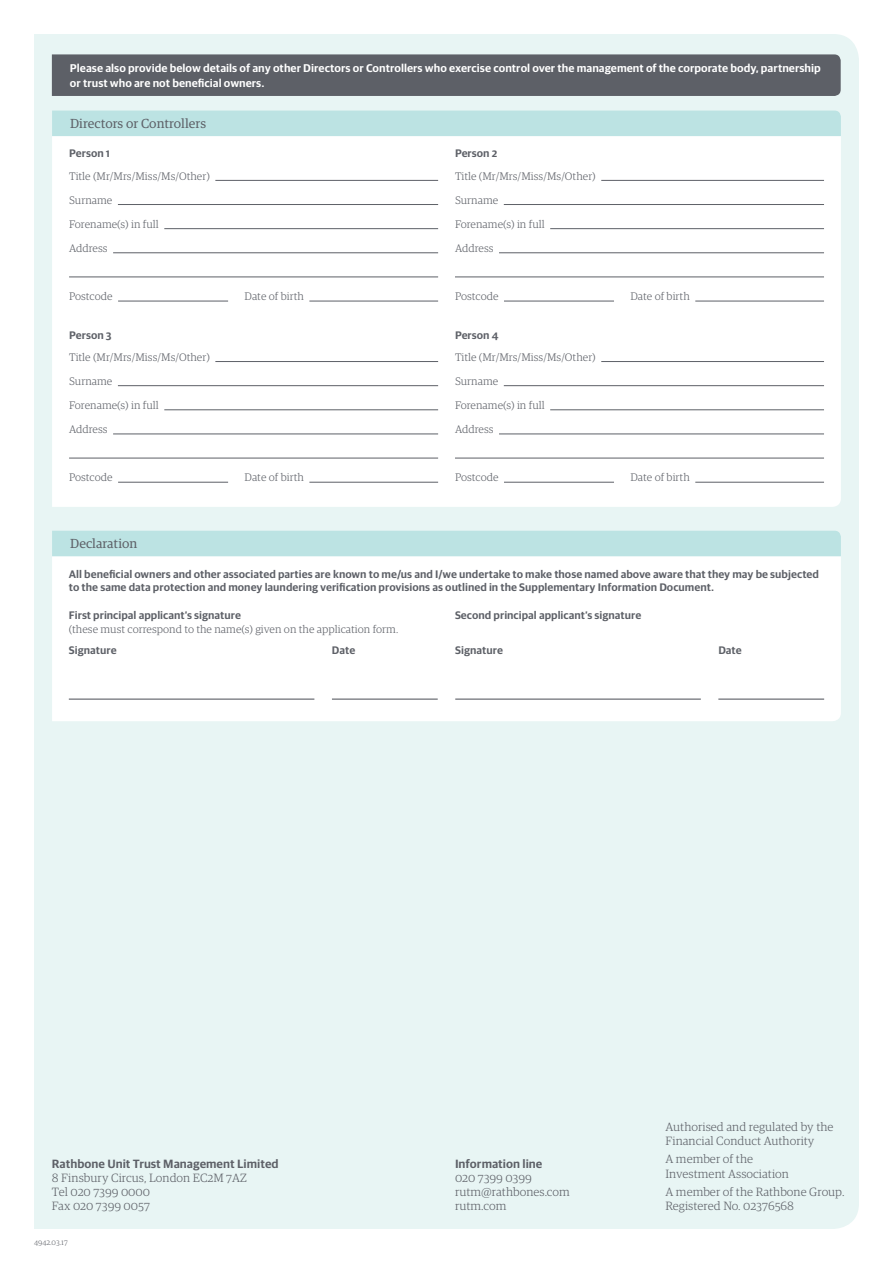
<style>
.page{position:relative;width:893px;height:1263px;background:#fff}
.page>*{position:absolute;margin:0;border:0;box-sizing:border-box;transform-origin:0 0}
.name_of_section{font:13.2px "Guardian RTB Egyp";color:#5d6067}
.Sign_off_text{font:300 12px/14.2px "Guardian RTB Egyp";color:#5d6067}
.Sign_off_Heading{font:600 12px "Guardian RTB Sans";color:#5d6067}
.t1{font:600 11.25px/15px "Guardian RTB Sans";color:#fff}
.t2{font:300 10.95px "Guardian RTB Egyp";color:#5d6067}
.t3{font:600 10.95px/13.5px "Guardian RTB Sans";color:#5d6067}
.Sign_off_text-2{font:300 7.5px "Guardian RTB Egyp";letter-spacing:-.005em;color:#5d6067}
</style>
<div class="page">
<div style="left:34px;top:34px;width:825px;height:1195px;background:#e8f5f4"></div>
<svg style="left:52px;top:136px;width:789px;height:371px"></svg>
<svg style="left:52px;top:556px;width:789px;height:165px"></svg>
<hr style="left:69px;top:698px;width:245px;height:2px;background:#5d6067">
<hr style="left:455px;top:698px;width:246px;height:2px;background:#5d6067">
<hr style="left:332px;top:698px;width:106px;height:2px;background:#5d6067">
<hr style="left:718px;top:698px;width:106px;height:2px;background:#5d6067">
<div style="left:52px;top:111px;width:789px;height:25px;background:#bce3e3"></div>
<div style="left:52px;top:531px;width:789px;height:25px;background:#bce3e3"></div>
<hr style="left:215px;top:180px;width:223px;height:1px;background:#5d6067">
<hr style="left:118px;top:204px;width:320px;height:1px;background:#5d6067">
<hr style="left:164px;top:228px;width:274px;height:1px;background:#5d6067">
<hr style="left:113px;top:253px;width:325px;height:1px;background:#5d6067">
<hr style="left:69px;top:277px;width:369px;height:1px;background:#5d6067">
<hr style="left:118px;top:301px;width:110px;height:1px;background:#5d6067">
<hr style="left:309px;top:301px;width:129px;height:1px;background:#5d6067">
<hr style="left:215px;top:361px;width:223px;height:1px;background:#5d6067">
<hr style="left:118px;top:385px;width:320px;height:1px;background:#5d6067">
<hr style="left:164px;top:409px;width:274px;height:1px;background:#5d6067">
<hr style="left:113px;top:434px;width:325px;height:1px;background:#5d6067">
<hr style="left:69px;top:458px;width:369px;height:1px;background:#5d6067">
<hr style="left:118px;top:482px;width:110px;height:1px;background:#5d6067">
<hr style="left:309px;top:482px;width:129px;height:1px;background:#5d6067">
<hr style="left:601px;top:180px;width:223px;height:1px;background:#5d6067">
<hr style="left:504px;top:204px;width:320px;height:1px;background:#5d6067">
<hr style="left:550px;top:228px;width:274px;height:1px;background:#5d6067">
<hr style="left:499px;top:253px;width:325px;height:1px;background:#5d6067">
<hr style="left:455px;top:277px;width:369px;height:1px;background:#5d6067">
<hr style="left:504px;top:301px;width:110px;height:1px;background:#5d6067">
<hr style="left:695px;top:301px;width:129px;height:1px;background:#5d6067">
<hr style="left:601px;top:361px;width:223px;height:1px;background:#5d6067">
<hr style="left:504px;top:385px;width:320px;height:1px;background:#5d6067">
<hr style="left:550px;top:409px;width:274px;height:1px;background:#5d6067">
<hr style="left:499px;top:434px;width:325px;height:1px;background:#5d6067">
<hr style="left:455px;top:458px;width:369px;height:1px;background:#5d6067">
<hr style="left:504px;top:482px;width:110px;height:1px;background:#5d6067">
<hr style="left:695px;top:482px;width:129px;height:1px;background:#5d6067">
<div style="left:52px;top:54px;width:789px;height:42px;background:#5d6067"></div>
<p class="t1" style="left:70px;top:60px;width:752px">Please also provide below details of any other Directors or Controllers who exercise control over the management of the corporate body, partnership or trust who are not beneficial owners.</p>
<p class="name_of_section" style="left:70px;top:114px;width:138px">Directors or Controllers</p>
<p class="t3" style="left:69px;top:146px;width:42px">Person 1</p>
<p class="t2" style="left:69px;top:168px;width:142px">Title (Mr/Mrs/Miss/Ms/Other)</p>
<p class="t2" style="left:69px;top:193px;width:45px">Surname</p>
<p class="t2" style="left:69px;top:217px;width:91px">Forename(s) in full</p>
<p class="t2" style="left:69px;top:241px;width:40px">Address</p>
<p class="t2" style="left:69px;top:289px;width:45px">Postcode</p>
<p class="t2" style="left:245px;top:289px;width:61px">Date of birth</p>
<p class="t3" style="left:69px;top:327px;width:44px">Person 3</p>
<p class="t2" style="left:69px;top:350px;width:142px">Title (Mr/Mrs/Miss/Ms/Other)</p>
<p class="t2" style="left:69px;top:374px;width:45px">Surname</p>
<p class="t2" style="left:69px;top:398px;width:91px">Forename(s) in full</p>
<p class="t2" style="left:69px;top:422px;width:40px">Address</p>
<p class="t2" style="left:69px;top:470px;width:45px">Postcode</p>
<p class="t2" style="left:245px;top:470px;width:61px">Date of birth</p>
<p class="name_of_section" style="left:70px;top:534px;width:69px">Declaration</p>
<p class="t3" style="left:455px;top:146px;width:44px">Person 2</p>
<p class="t2" style="left:455px;top:168px;width:142px">Title (Mr/Mrs/Miss/Ms/Other)</p>
<p class="t2" style="left:455px;top:193px;width:45px">Surname</p>
<p class="t2" style="left:455px;top:217px;width:91px">Forename(s) in full</p>
<p class="t2" style="left:455px;top:241px;width:40px">Address</p>
<p class="t2" style="left:455px;top:289px;width:45px">Postcode</p>
<p class="t2" style="left:630px;top:289px;width:61px">Date of birth</p>
<p class="t3" style="left:455px;top:327px;width:45px">Person 4</p>
<p class="t2" style="left:455px;top:350px;width:142px">Title (Mr/Mrs/Miss/Ms/Other)</p>
<p class="t2" style="left:455px;top:374px;width:45px">Surname</p>
<p class="t2" style="left:455px;top:398px;width:91px">Forename(s) in full</p>
<p class="t2" style="left:455px;top:422px;width:40px">Address</p>
<p class="t2" style="left:455px;top:470px;width:45px">Postcode</p>
<p class="t2" style="left:630px;top:470px;width:61px">Date of birth</p>
<p class="t3" style="left:69px;top:566px;width:752px">All beneficial owners and other associated parties are known to me/us and I/we undertake to make those named above aware that they may be subjected to the same data protection and money laundering verification provisions as outlined in the Supplementary Information Document.</p>
<p class="t3" style="left:69px;top:608px;width:174px">First principal applicant’s signature</p>
<p class="t2" style="left:69px;top:621px;width:331px">(these must correspond to the name(s) given on the application form.</p>
<p class="t3" style="left:455px;top:608px;width:188px">Second principal applicant’s signature</p>
<p class="t3" style="left:69px;top:643px;width:49px">Signature</p>
<p class="t3" style="left:332px;top:643px;width:25px">Date</p>
<p class="t3" style="left:455px;top:643px;width:49px">Signature</p>
<p class="t3" style="left:718px;top:643px;width:25px">Date</p>
<p class="Sign_off_Heading" style="left:52px;top:1154px;width:228px">Rathbone Unit Trust Management Limited</p>
<p class="Sign_off_text" style="left:52px;top:1170px;width:196px">8 Finsbury Circus, London EC2M 7AZ</p>
<p class="Sign_off_text" style="left:52px;top:1184px;width:100px">Tel 020 7399 0000</p>
<p class="Sign_off_text" style="left:52px;top:1198px;width:100px">Fax 020 7399 0057</p>
<p class="Sign_off_text-2" style="left:34px;top:1237px;width:35px">4942.03.17</p>
<p class="Sign_off_Heading" style="left:455px;top:1154px;width:89px">Information line</p>
<p class="Sign_off_text" style="left:455px;top:1170px;width:78px">020 7399 0399</p>
<p class="Sign_off_text" style="left:455px;top:1184px;width:116px">rutm@rathbones.com</p>
<p class="Sign_off_text" style="left:455px;top:1198px;width:53px">rutm.com</p>
<p class="Sign_off_text" style="left:665px;top:1118px;width:170px">Authorised and regulated by the<br>Financial Conduct Authority</p>
<p class="Sign_off_text" style="left:665px;top:1151px;width:125px">A member of the<br>Investment Association</p>
<p class="Sign_off_text" style="left:665px;top:1184px;width:181px">A member of the Rathbone Group.<br>Registered No. 02376568</p>
</div>
